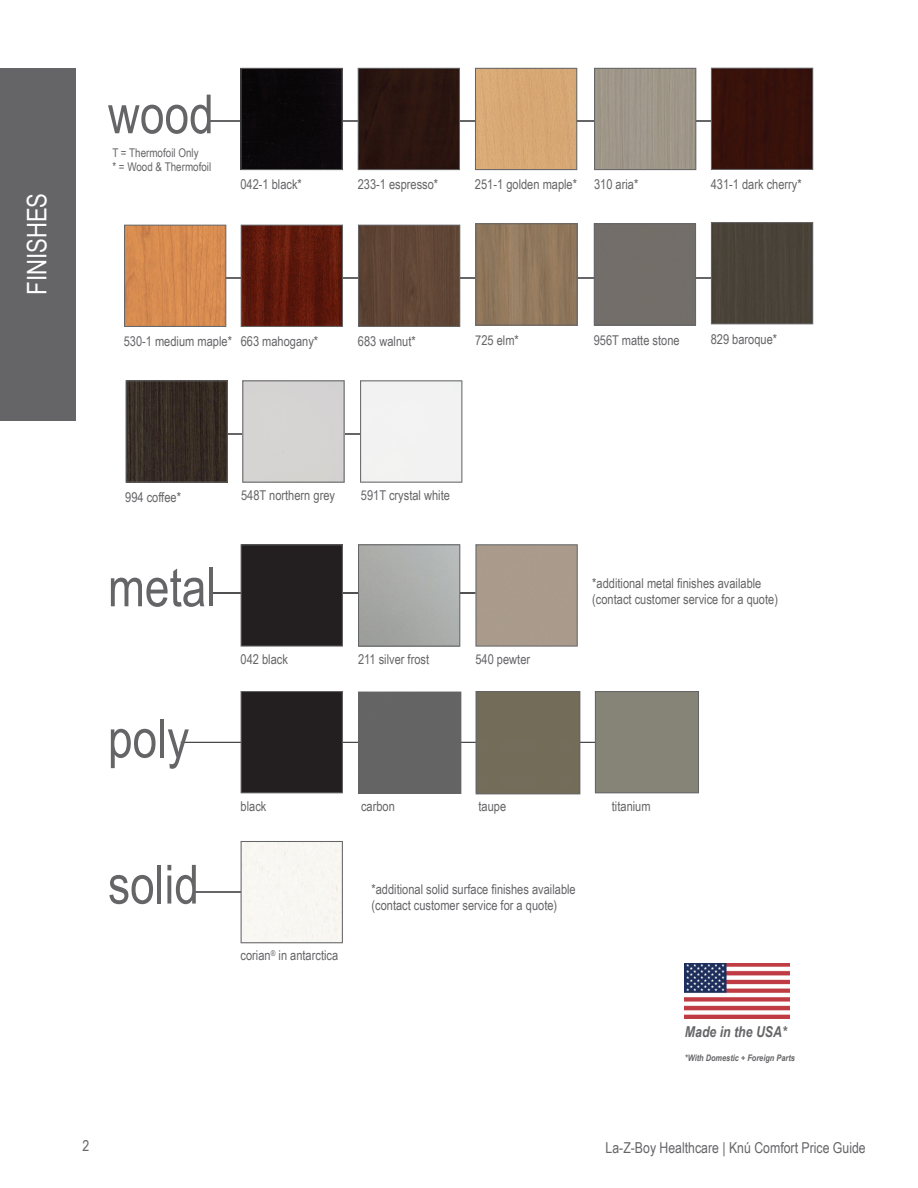
<style>
.page{position:relative;width:918px;height:1188px;background:#fff}
.page>*{position:absolute;margin:0;border:0;box-sizing:border-box;transform-origin:0 0}
.t1{font:54px "Arial Narrow";color:#656568}
.t2{font:27px "Arial Narrow";color:#fff}
.t3{font:15px "Arial Narrow";color:#656568}
.t4{font:italic 700 15px "Arial Narrow";color:#656568}
.t5{font:13.5px/16.2px "Arial Narrow";color:#656568}
.t6{font:12px/14.4px "Arial Narrow";color:#656568}
.t7{font:italic 700 9px "Arial Narrow";color:#656568}
</style>
<div class="page">
<div style="left:0;top:68px;width:76px;height:352px;background:#656568"></div>
<hr style="left:195px;top:891px;width:146px;height:2px;background:#656568">
<hr style="left:210px;top:121px;width:575px;height:1px;background:#656568">
<div style="left:240px;top:68px;width:103px;height:102px;background:#0b080a"></div>
<div style="left:358px;top:68px;width:102px;height:102px;background:#2b1610"></div>
<div style="left:475px;top:68px;width:102px;height:102px;background:#d7a874"></div>
<div style="left:241px;top:841px;width:102px;height:102px;background:#f8f7f2"></div>
<svg style="left:212px;top:544px;width:366px;height:103px"></svg>
<img style="left:684px;top:963px;width:105px;height:55px">
<div style="left:594px;top:68px;width:102px;height:102px;background:#9f9689"></div>
<hr style="left:138px;top:278px;width:598px;height:1px;background:#656568">
<div style="left:711px;top:68px;width:102px;height:102px;background:#37110b"></div>
<svg style="left:124px;top:225px;width:102px;height:102px;background:#d18950"></svg>
<svg style="left:241px;top:225px;width:102px;height:102px;background:#5f1b0e"></svg>
<svg style="left:358px;top:225px;width:102px;height:102px;background:#604637"></svg>
<hr style="left:141px;top:433px;width:315px;height:2px;background:#656568">
<div style="left:711px;top:222px;width:102px;height:102px;background:#494338"></div>
<svg style="left:126px;top:380px;width:102px;height:103px;background:#372e27"></svg>
<svg style="left:242px;top:380px;width:103px;height:103px;background:#d0cecd"></svg>
<div style="left:360px;top:380px;width:102px;height:103px;background:#f2f2f3"></div>
<svg style="left:475px;top:223px;width:103px;height:103px;background:#8f775d"></svg>
<div style="left:594px;top:223px;width:102px;height:103px;background:#726e6a"></div>
<svg style="left:181px;top:691px;width:518px;height:103px"></svg>
<h2 class="t2" style="left:17px;top:295px;width:104px;rotate:-90deg">FINISHES</h2>
<h1 class="t1" style="left:108px;top:75px;width:107px">wood</h1>
<p class="t6" style="left:112px;top:145px;width:100px">T = Thermofoil Only<br>* = Wood &amp; Thermofoil</p>
<p class="t5" style="left:240px;top:176px;width:63px">042-1 black*</p>
<p class="t5" style="left:358px;top:176px;width:82px">233-1 espresso*</p>
<p class="t5" style="left:475px;top:176px;width:104px">251-1 golden maple*</p>
<p class="t5" style="left:594px;top:176px;width:46px">310 aria*</p>
<p class="t5" style="left:711px;top:176px;width:93px">431-1 dark cherry*</p>
<p class="t5" style="left:124px;top:333px;width:196px">530-1 medium maple* 663 mahogany*</p>
<p class="t5" style="left:358px;top:333px;width:59px">683 walnut*</p>
<p class="t5" style="left:711px;top:330px;width:68px">829 baroque*</p>
<p class="t5" style="left:475px;top:331px;width:45px">725 elm*</p>
<p class="t5" style="left:594px;top:331px;width:87px">956T matte stone</p>
<p class="t5" style="left:125px;top:489px;width:57px">994 coffee*</p>
<p class="t5" style="left:241px;top:486px;width:95px">548T northern grey</p>
<p class="t5" style="left:361px;top:486px;width:91px">591T crystal white</p>
<h1 class="t1" style="left:108px;top:548px;width:110px">metal</h1>
<h1 class="t1" style="left:108px;top:699px;width:83px">poly</h1>
<h1 class="t1" style="left:108px;top:845px;width:93px">solid</h1>
<p class="t5" style="left:241px;top:651px;width:49px">042 black</p>
<p class="t5" style="left:358px;top:651px;width:73px">211 silver frost</p>
<p class="t5" style="left:475px;top:651px;width:56px">540 pewter</p>
<p class="t5" style="left:592px;top:575px;width:187px">*additional metal finishes available (contact customer service for a quote)</p>
<p class="t5" style="left:241px;top:798px;width:27px">black</p>
<p class="t5" style="left:361px;top:798px;width:35px">carbon</p>
<p class="t5" style="left:479px;top:798px;width:29px">taupe</p>
<p class="t5" style="left:241px;top:947px;width:99px">corian<sup>®</sup> in antarctica</p>
<p class="t5" style="left:371px;top:880px;width:206px">*additional solid surface finishes available (contact customer service for a quote)</p>
<p class="t5" style="left:612px;top:798px;width:40px">titanium</p>
<p class="t4" style="left:685px;top:1020px;width:103px">Made in the USA*</p>
<p class="t7" style="left:685px;top:1051px;width:112px">*With Domestic + Foreign Parts</p>
<p class="t3" style="left:83px;top:1135px;width:8px">2</p>
<p class="t3" style="left:606px;top:1137px;width:262px">La-Z-Boy Healthcare | Knú Comfort Price Guide</p>
</div>
